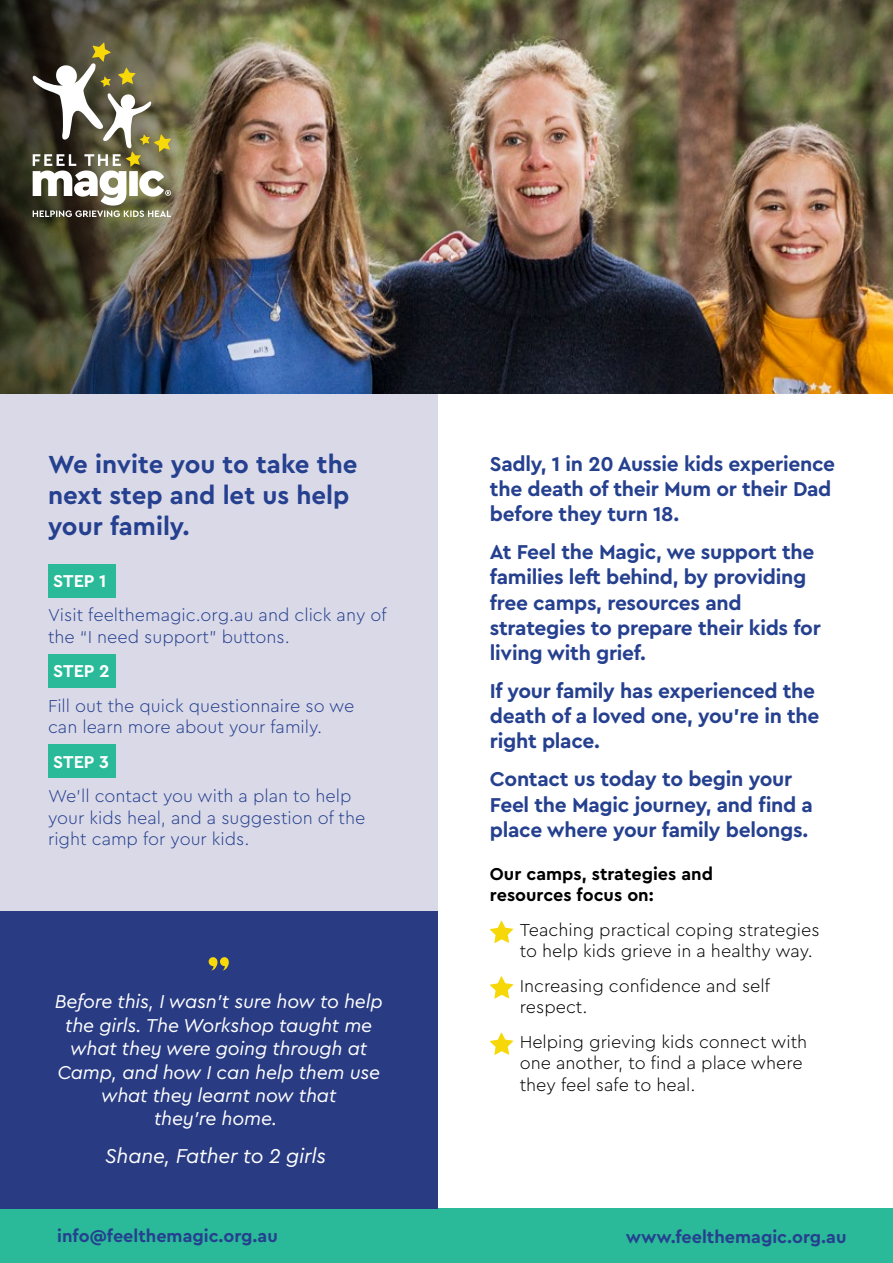
<style>
.page{position:relative;width:893px;height:1263px;background:#fff}
.page>*{position:absolute;margin:0;border:0;box-sizing:border-box;transform-origin:0 0}
.t1{font:700 25.8px/31px "Cera Pro";color:#25408f}
.t2{font:700 21px/25.2px "Cera Pro";letter-spacing:-.015em;color:#25408f}
.t3{font:italic 21px "Cera Pro";letter-spacing:-.01em;color:#fff}
.t4{font:italic 19.5px/23.4px "Cera Pro";letter-spacing:-.01em;color:#fff;text-align:center}
.t5{font:300 18px/21.6px "Cera Pro";color:#25408f}
.t6{font:300 18px/21.6px "Cera Pro";color:#000}
.t7{font:700 18px "Cera Pro";color:#25408f}
.t8{font:700 18px/21.6px "Cera Pro";color:#000}
.t9{font:700 18px "Cera Pro";color:#fff}
</style>
<div class="page">
<div style="left:0;top:354px;width:437px;height:557px;background:#dad9e7"></div>
<div style="left:0;top:1209px;width:893px;height:54px;background:#2aba99"></div>
<svg style="left:490px;top:921px;width:23px;height:22px"></svg>
<div style="left:48px;top:565px;width:68px;height:33px;background:#2aba99"></div>
<div style="left:48px;top:655px;width:68px;height:33px;background:#2aba99"></div>
<div style="left:48px;top:745px;width:68px;height:33px;background:#2aba99"></div>
<svg style="left:490px;top:976px;width:23px;height:22px"></svg>
<svg style="left:490px;top:1033px;width:23px;height:22px"></svg>
<div style="left:0;top:911px;width:437px;height:298px;background:#293c83"></div>
<svg style="left:208px;top:957px;width:21px;height:13px"></svg>
<img style="left:0;top:0;width:893px;height:393px">
<svg style="left:32px;top:43px;width:139px;height:174px"></svg>
<p class="t1" style="left:48px;top:447px;width:311px">We invite you to take the next step and let us help your family.</p>
<p class="t9" style="left:53px;top:569px;width:55px">STEP 1</p>
<p class="t5" style="left:48px;top:604px;width:340px">Visit feelthemagic.org.au and click any of the “I need support” buttons.</p>
<p class="t9" style="left:53px;top:659px;width:58px">STEP 2</p>
<p class="t5" style="left:48px;top:694px;width:308px">Fill out the quick questionnaire so we can learn more about your family.</p>
<p class="t9" style="left:53px;top:750px;width:57px">STEP 3</p>
<p class="t5" style="left:48px;top:784px;width:319px">We’ll contact you with a plan to help your kids heal, and a suggestion of the right camp for your kids.</p>
<p class="t4" style="left:55px;top:989px;width:329px">Before this, I wasn’t sure how to help the girls. The Workshop taught me what they were going through at<br>Camp, and how I can help them use what they learnt now that<br>they’re home.</p>
<p class="t3" style="left:105px;top:1142px;width:222px">Shane, Father to 2 girls</p>
<p class="t2" style="left:490px;top:450px;width:347px">Sadly, 1 in 20 Aussie kids experience the death of their Mum or their Dad before they turn 18.</p>
<p class="t2" style="left:490px;top:539px;width:332px">At Feel the Magic, we support the families left behind, by providing free camps, resources and strategies to prepare their kids for living with grief.</p>
<p class="t2" style="left:490px;top:677px;width:331px">If your family has experienced the death of a loved one, you’re in the right place.</p>
<p class="t2" style="left:490px;top:766px;width:325px">Contact us today to begin your<br>Feel the Magic journey, and find a place where your family belongs.</p>
<p class="t8" style="left:490px;top:862px;width:225px">Our camps, strategies and resources focus on:</p>
<p class="t6" style="left:520px;top:918px;width:301px">Teaching practical coping strategies to help kids grieve in a healthy way.</p>
<p class="t6" style="left:520px;top:974px;width:252px">Increasing confidence and self respect.</p>
<p class="t6" style="left:520px;top:1030px;width:289px">Helping grieving kids connect with one another, to find a place where they feel safe to heal.</p>
<p class="t7" style="left:57px;top:1224px;width:222px">info@feelthemagic.org.au</p>
<p class="t7" style="left:626px;top:1225px;width:222px">www.feelthemagic.org.au</p>
</div>
